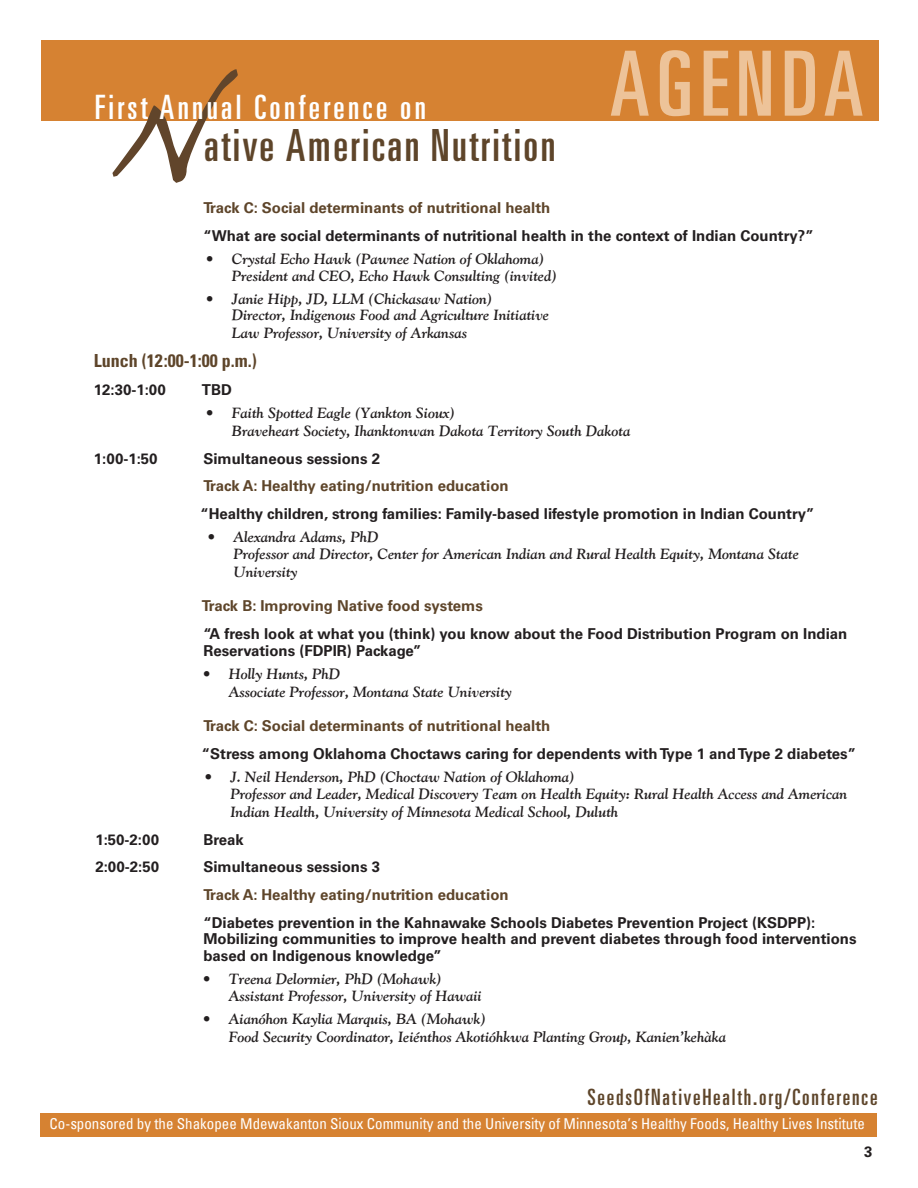
<style>
.page{position:relative;width:918px;height:1188px;background:#fff}
.page>*{position:absolute;margin:0;border:0;box-sizing:border-box;transform-origin:0 0}
.t1{font:ultra-condensed 90px "Univers LT Std";letter-spacing:.08em;color:#edc399}
.t2{font:ultra-condensed 44.25px "Univers LT Std";letter-spacing:.055em;color:#5e452a}
.t3{font:ultra-condensed 33.6px "Univers LT Std";letter-spacing:.1em;color:#fff}
.Events_2{font:ultra-condensed 22.5px "Univers LT Std";letter-spacing:.08em;color:#5e452a}
.Event{font:700 condensed 18px "Univers LT Std";color:#5e452a}
.t4{font:italic 700 15px/16.5px "Goudy Old Style";color:#231f20}
.Events_2-2{font:700 15px/16.5px "Univers LT Std";color:#231f20}
.Events_2-3{font:700 15px "Univers LT Std";color:#5e452a}
.Events_2-4{font:condensed 15px "Univers";color:#fff}
</style>
<div class="page">
<div style="left:41px;top:40px;width:837px;height:82px;background:#d68232"></div>
<svg style="left:112px;top:69px;width:126px;height:114px"></svg>
<div style="left:40px;top:1114px;width:838px;height:23px;background:#d68232"></div>
<p class="t3" style="left:95px;top:88px;width:333px">First Annual Conference on</p>
<p class="t2" style="left:204px;top:121px;width:353px">ative American Nutrition</p>
<p class="t1" style="left:610px;top:33px;width:255px">AGENDA</p>
<p class="Events_2-3" style="left:203px;top:199px;width:349px">Track C: Social determinants of nutritional health</p>
<p class="Events_2-2" style="left:203px;top:228px;width:612px">“What are social determinants of nutritional health in the context of Indian Country?”</p>
<p class="t4" style="left:232px;top:251px;width:327px;text-indent:-27px">• Crystal Echo Hawk (Pawnee Nation of Oklahoma)<br>President and CEO, Echo Hawk Consulting (invited)</p>
<p class="t4" style="left:232px;top:290px;width:319px;text-indent:-27px">• Janie Hipp, JD, LLM (Chickasaw Nation)<br>Director, Indigenous Food and Agriculture Initiative</p>
<p class="t4" style="left:232px;top:325px;width:237px">Law Professor, University of Arkansas</p>
<p class="Event" style="left:94px;top:349px;width:164px">Lunch (12:00-1:00 p.m.)</p>
<p class="Events_2-2" style="left:94px;top:381px;width:74px">12:30-1:00</p>
<p class="Events_2-2" style="left:202px;top:381px;width:31px">TBD</p>
<p class="t4" style="left:232px;top:404px;width:400px;line-height:18px;text-indent:-27px">• Faith Spotted Eagle (Yankton Sioux)<br>Braveheart Society, Ihanktonwan Dakota Territory South Dakota</p>
<p class="Events_2-2" style="left:94px;top:450px;width:65px">1:00-1:50</p>
<p class="Events_2-2" style="left:203px;top:450px;width:178px">Simultaneous sessions 2</p>
<p class="Events_2-3" style="left:203px;top:477px;width:307px">Track A: Healthy eating/nutrition education</p>
<p class="Events_2-2" style="left:200px;top:506px;width:616px">“Healthy children, strong families: Family-based lifestyle promotion in Indian Country”</p>
<p class="t4" style="left:233px;top:529px;width:567px;text-indent:-27px">• Alexandra Adams, PhD<br>Professor and Director, Center for American Indian and Rural Health Equity, Montana State</p>
<p class="t4" style="left:233px;top:563px;width:66px">University</p>
<p class="Events_2-3" style="left:202px;top:597px;width:283px">Track B: Improving Native food systems</p>
<p class="Events_2-2" style="left:203px;top:626px;width:646px">“A fresh look at what you (think) you know about the Food Distribution Program on Indian<br>Reservations (FDPIR) Package”</p>
<p class="t4" style="left:229px;top:665px;width:285px;line-height:18px;text-indent:-27px">• Holly Hunts, PhD<br>Associate Professor, Montana State University</p>
<p class="Events_2-3" style="left:203px;top:717px;width:349px">Track C: Social determinants of nutritional health</p>
<p class="Events_2-2" style="left:202px;top:746px;width:656px">“Stress among Oklahoma Choctaws caring for dependents with Type 1 and Type 2 diabetes”</p>
<p class="t4" style="left:230px;top:769px;width:618px;text-indent:-27px">• J. Neil Henderson, PhD (Choctaw Nation of Oklahoma)<br>Professor and Leader, Medical Discovery Team on Health Equity: Rural Health Access and American</p>
<p class="t4" style="left:230px;top:803px;width:389px">Indian Health, University of Minnesota Medical School, Duluth</p>
<p class="Events_2-2" style="left:95px;top:831px;width:65px">1:50-2:00</p>
<p class="Events_2-2" style="left:203px;top:831px;width:42px">Break</p>
<p class="Events_2-2" style="left:95px;top:859px;width:65px">2:00-2:50</p>
<p class="Events_2-2" style="left:203px;top:859px;width:178px">Simultaneous sessions 3</p>
<p class="Events_2-3" style="left:203px;top:886px;width:307px">Track A: Healthy eating/nutrition education</p>
<p class="Events_2-2" style="left:203px;top:914px;width:655px">“Diabetes prevention in the Kahnawake Schools Diabetes Prevention Project (KSDPP):<br>Mobilizing communities to improve health and prevent diabetes through food interventions based on Indigenous knowledge”</p>
<p class="t4" style="left:229px;top:971px;width:254px;text-indent:-27px">• Treena Delormier, PhD (Mohawk)<br>Assistant Professor, University of Hawaii</p>
<p class="t4" style="left:229px;top:1010px;width:499px;line-height:18px;text-indent:-27px">• Aianóhon Kaylia Marquis, BA (Mohawk)<br>Food Security Coordinator, Ieiénthos Akotióhkwa Planting Group, Kanien’kehàka</p>
<p class="Events_2" style="left:587px;top:1085px;width:292px">SeedsOfNativeHealth.org/Conference</p>
<p class="Events_2-4" style="left:50px;top:1114px;width:817px">Co-sponsored by the Shakopee Mdewakanton Sioux Community and the University of Minnesota’s Healthy Foods, Healthy Lives Institute</p>
<p class="Events_2-2" style="left:864px;top:1144px;width:10px">3</p>
</div>
